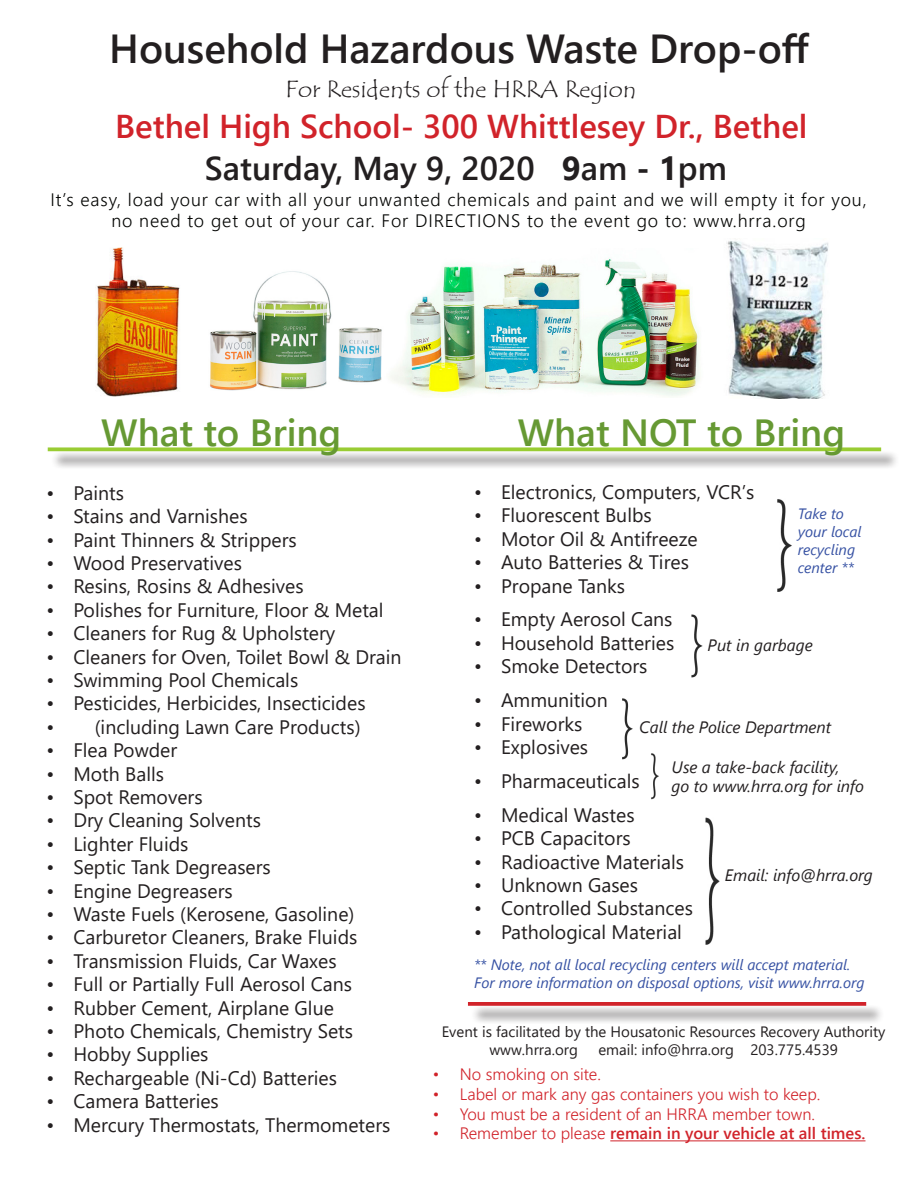
<style>
.page{position:relative;width:918px;height:1188px;background:#fff}
.page>*{position:absolute;margin:0;border:0;box-sizing:border-box;transform-origin:0 0}
.t1{font:600 40.5px "Segoe UI";color:#231f20}
.t2{font:600 37.8px "Segoe UI";color:#693}
.t3{font:600 33px "Segoe UI";color:#d1232a}
.t4{font:600 33px "Segoe UI";color:#231f20}
.t5{font:24px "Tempus Sans ITC";color:#231f20}
.t6{font:19.5px "Segoe UI";color:#231f20}
.t7{font:300 18px "Segoe UI";letter-spacing:.05em;color:#040503}
.t8{font:italic 16.5px/19.8px "Segoe UI";color:#231f20}
.t9{font:300 16.5px "Segoe UI";color:#d1232a}
.t10{font:600 16.5px "Segoe UI";color:#d1232a}
.t11{font:italic 15px/18px "Segoe UI";color:#3651a3}
.t12{font:15px/18px "Segoe UI";color:#231f20}
.s1{font-weight:700}
.s2{font-weight:300}
</style>
<div class="page">
<img style="left:390px;top:259px;width:310px;height:137px">
<img style="left:777px;top:499px;width:15px;height:93px">
<hr style="left:610px;top:1140px;width:256px;height:1px;background:#d1232a">
<img style="left:95px;top:247px;width:85px;height:150px">
<img style="left:726px;top:241px;width:103px;height:157px">
<div style="left:51px;top:450px;width:848px;height:20px;background:#231f20;opacity:.75"></div>
<svg style="left:48px;top:447px;width:833px;height:4px;fill:#9c3"></svg>
<div style="left:471px;top:1004px;width:413px;height:20px;background:#231f20;opacity:.75"></div>
<svg style="left:468px;top:1002px;width:398px;height:4px;fill:#d1232a"></svg>
<img style="left:691px;top:614px;width:12px;height:64px">
<img style="left:622px;top:698px;width:11px;height:62px">
<img style="left:651px;top:753px;width:8px;height:47px">
<img style="left:705px;top:817px;width:15px;height:128px">
<img style="left:210px;top:271px;width:172px;height:120px">
<p class="t1" style="left:109px;top:10px;width:701px">Household Hazardous Waste Drop-off</p>
<p class="t5" style="left:286px;top:73px;width:352px">For Residents of the HRRA Region</p>
<p class="t3" style="left:115px;top:96px;width:694px">Bethel High School- 300 Whittlesey Dr., Bethel</p>
<p class="t4" style="left:205px;top:138px;width:524px">Saturday, May 9, 2020 <span class="s1">9</span>am <span class="s1">- 1</span>pm</p>
<p class="t7" style="left:51px;top:182px;width:818px">It’s easy, load your car with all your unwanted chemicals and paint and we will empty it for you,</p>
<p class="t7" style="left:111px;top:204px;width:696px">no need to get out of your car. For DIRECTIONS to the event go to: www.hrra.org</p>
<p class="t2" style="left:101px;top:397px;width:242px">What to Bring</p>
<p class="t2" style="left:518px;top:397px;width:329px">What NOT to Bring</p>
<p class="t6" style="left:46px;top:475px;width:79px">• Paints</p>
<p class="t6" style="left:46px;top:498px;width:203px">• Stains and Varnishes</p>
<p class="t6" style="left:46px;top:521px;width:252px">• Paint Thinners &amp; Strippers</p>
<p class="t6" style="left:46px;top:545px;width:197px">• Wood Preservatives</p>
<p class="t6" style="left:46px;top:568px;width:259px">• Resins, Rosins &amp; Adhesives</p>
<p class="t6" style="left:46px;top:592px;width:339px">• Polishes for Furniture, Floor &amp; Metal</p>
<p class="t6" style="left:46px;top:615px;width:291px">• Cleaners for Rug &amp; Upholstery</p>
<p class="t6" style="left:46px;top:638px;width:357px">• Cleaners for Oven, Toilet Bowl &amp; Drain</p>
<p class="t6" style="left:46px;top:662px;width:253px">• Swimming Pool Chemicals</p>
<p class="t6" style="left:46px;top:685px;width:321px">• Pesticides, Herbicides, Insecticides</p>
<p class="t6" style="left:46px;top:709px;width:316px">• (including Lawn Care Products)</p>
<p class="t6" style="left:46px;top:732px;width:132px">• Flea Powder</p>
<p class="t6" style="left:46px;top:755px;width:119px">• Moth Balls</p>
<p class="t6" style="left:46px;top:779px;width:158px">• Spot Removers</p>
<p class="t6" style="left:46px;top:802px;width:216px">• Dry Cleaning Solvents</p>
<p class="t6" style="left:46px;top:826px;width:144px">• Lighter Fluids</p>
<p class="t6" style="left:46px;top:849px;width:226px">• Septic Tank Degreasers</p>
<p class="t6" style="left:46px;top:872px;width:188px">• Engine Degreasers</p>
<p class="t6" style="left:46px;top:896px;width:310px">• Waste Fuels (Kerosene, Gasoline)</p>
<p class="t6" style="left:46px;top:919px;width:313px">• Carburetor Cleaners, Brake Fluids</p>
<p class="t6" style="left:46px;top:943px;width:292px">• Transmission Fluids, Car Waxes</p>
<p class="t6" style="left:46px;top:966px;width:307px">• Full or Partially Full Aerosol Cans</p>
<p class="t6" style="left:46px;top:989px;width:289px">• Rubber Cement, Airplane Glue</p>
<p class="t6" style="left:46px;top:1013px;width:308px">• Photo Chemicals, Chemistry Sets</p>
<p class="t6" style="left:46px;top:1036px;width:164px">• Hobby Supplies</p>
<p class="t6" style="left:46px;top:1060px;width:292px">• Rechargeable (Ni-Cd) Batteries</p>
<p class="t6" style="left:46px;top:1083px;width:174px">• Camera Batteries</p>
<p class="t6" style="left:46px;top:1106px;width:346px">• Mercury Thermostats, Thermometers</p>
<p class="t6" style="left:474px;top:474px;width:282px">• Electronics, Computers, VCR’s</p>
<p class="t6" style="left:474px;top:497px;width:179px">• Fluorescent Bulbs</p>
<p class="t6" style="left:474px;top:520px;width:225px">• Motor Oil &amp; Antifreeze</p>
<p class="t6" style="left:474px;top:544px;width:216px">• Auto Batteries &amp; Tires</p>
<p class="t6" style="left:474px;top:567px;width:153px">• Propane Tanks</p>
<p class="t6" style="left:474px;top:601px;width:200px">• Empty Aerosol Cans</p>
<p class="t6" style="left:474px;top:625px;width:202px">• Household Batteries</p>
<p class="t6" style="left:474px;top:648px;width:175px">• Smoke Detectors</p>
<p class="t6" style="left:474px;top:682px;width:135px">• Ammunition</p>
<p class="t6" style="left:474px;top:705px;width:110px">• Fireworks</p>
<p class="t6" style="left:474px;top:729px;width:116px">• Explosives</p>
<p class="t6" style="left:474px;top:763px;width:167px">• Pharmaceuticals</p>
<p class="t6" style="left:474px;top:796px;width:162px">• Medical Wastes</p>
<p class="t6" style="left:474px;top:820px;width:158px">• PCB Capacitors</p>
<p class="t6" style="left:474px;top:843px;width:212px">• Radioactive Materials</p>
<p class="t6" style="left:474px;top:867px;width:166px">• Unknown Gases</p>
<p class="t6" style="left:474px;top:890px;width:220px">• Controlled Substances</p>
<p class="t6" style="left:474px;top:913px;width:209px">• Pathological Material</p>
<p class="t11" style="left:798px;top:502px;width:48px">Take to</p>
<p class="t11" style="left:798px;top:520px;width:65px">your local recycling center **</p>
<p class="t8" style="left:708px;top:632px;width:107px">Put in garbage</p>
<p class="t8" style="left:639px;top:714px;width:193px">Call the Police Department</p>
<p class="t8" style="left:672px;top:754px;width:194px">Use a take-back facility,<br>go to www.hrra.org for info</p>
<p class="t8" style="left:725px;top:862px;width:149px">Email: info@hrra.org</p>
<p class="t11" style="left:474px;top:953px;width:378px">** Note, not all local recycling centers will accept material.</p>
<p class="t11" style="left:474px;top:971px;width:392px">For more information on disposal options, visit www.hrra.org</p>
<p class="t12" style="left:489px;top:1022px;width:398px;text-indent:-48px">Event is facilitated by the Housatonic Resources Recovery Authority www.hrra.org</p>
<p class="t12" style="left:598px;top:1040px;width:241px">email: info@hrra.org 203.775.4539</p>
<p class="t9" style="left:433px;top:1059px;width:170px">• No smoking on site.</p>
<p class="t9" style="left:433px;top:1078px;width:389px">• Label or mark any gas containers you wish to keep.</p>
<p class="t9" style="left:433px;top:1098px;width:384px">• You must be a resident of an HRRA member town.</p>
<p class="t10" style="left:433px;top:1118px;width:434px"><span class="s2">• Remember to please</span> remain in your vehicle at all times.</p>
</div>
